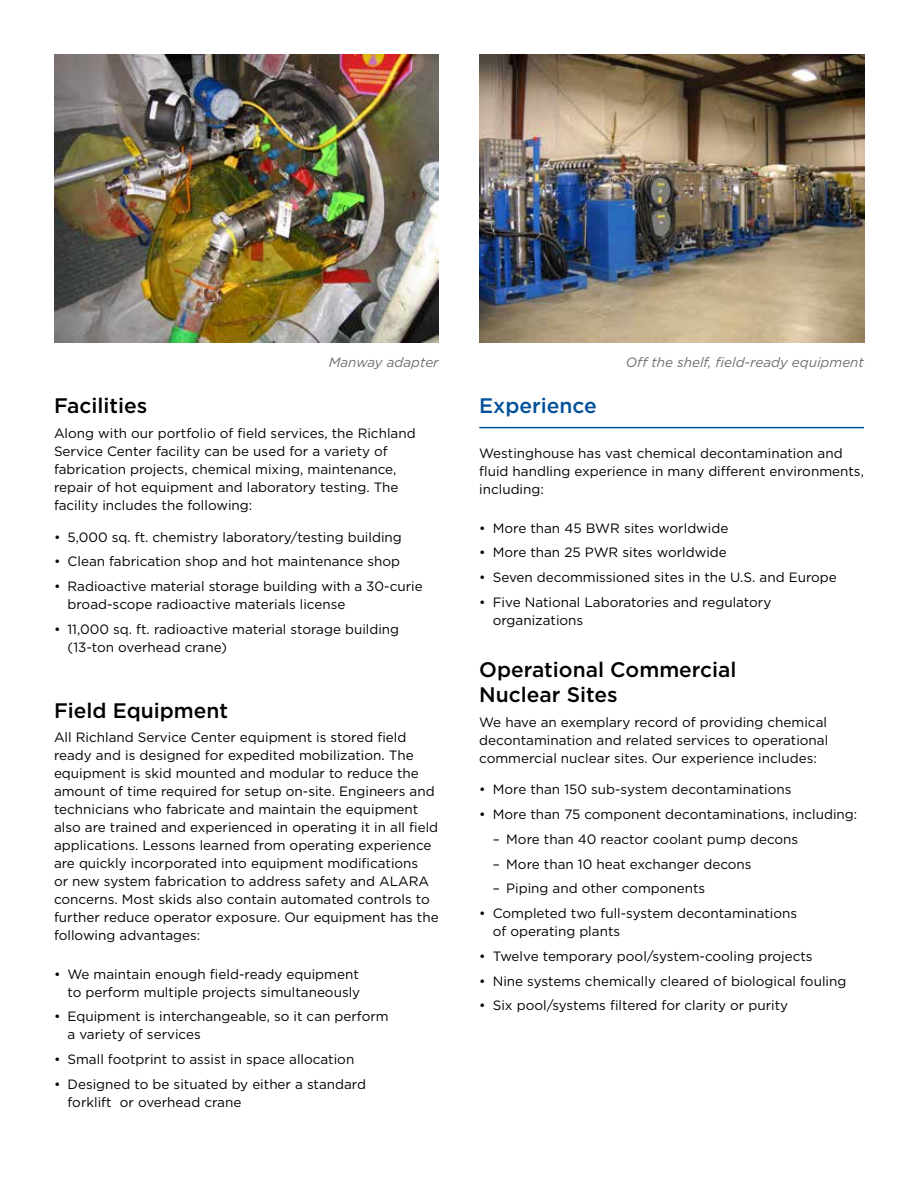
<style>
.page{position:relative;width:918px;height:1188px;background:#fff}
.page>*{position:absolute;margin:0;border:0;box-sizing:border-box;transform-origin:0 0}
.t1{font:500 21px/25.2px "Gotham";color:#000}
.t2{font:500 21px "Gotham";color:#00509a}
.t3{font:13.5px/18px "Gotham";color:#000}
.t4{font:italic 13.5px "Gotham";color:#6d6e71}
</style>
<div class="page">
<hr style="left:479px;top:427px;width:385px;height:1px;background:#00509a">
<img style="left:54px;top:54px;width:385px;height:289px">
<img style="left:479px;top:54px;width:385px;height:289px">
<p class="t4" style="left:329px;top:354px;width:111px">Manway adapter</p>
<p class="t4" style="left:626px;top:354px;width:240px">Off the shelf, field-ready equipment</p>
<h1 class="t1" style="left:54px;top:393px;width:95px">Facilities</h1>
<p class="t3" style="left:54px;top:424px;width:363px">Along with our portfolio of field services, the Richland Service Center facility can be used for a variety of fabrication projects, chemical mixing, maintenance, repair of hot equipment and laboratory testing. The facility includes the following:</p>
<p class="t3" style="left:54px;top:528px;width:349px">• 5,000 sq. ft. chemistry laboratory/testing building</p>
<p class="t3" style="left:54px;top:552px;width:348px">• Clean fabrication shop and hot maintenance shop</p>
<p class="t3" style="left:68px;top:577px;width:357px;text-indent:-14px">• Radioactive material storage building with a 30-curie broad-scope radioactive materials license</p>
<p class="t3" style="left:68px;top:620px;width:333px;text-indent:-14px">• 11,000 sq. ft. radioactive material storage building (13-ton overhead crane)</p>
<h1 class="t1" style="left:54px;top:697px;width:176px">Field Equipment</h1>
<p class="t3" style="left:54px;top:728px;width:386px">All Richland Service Center equipment is stored field ready and is designed for expedited mobilization. The equipment is skid mounted and modular to reduce the amount of time required for setup on-site. Engineers and technicians who fabricate and maintain the equipment also are trained and experienced in operating it in all field applications. Lessons learned from operating experience are quickly incorporated into equipment modifications<br>or new system fabrication to address safety and ALARA concerns. Most skids also contain automated controls to further reduce operator exposure. Our equipment has the following advantages:</p>
<p class="t3" style="left:54px;top:965px;width:308px;text-align:right">• We maintain enough field-ready equipment to perform multiple projects simultaneously</p>
<p class="t3" style="left:68px;top:1007px;width:323px;text-indent:-14px">• Equipment is interchangeable, so it can perform a variety of services</p>
<p class="t3" style="left:54px;top:1050px;width:302px">• Small footprint to assist in space allocation</p>
<p class="t3" style="left:68px;top:1075px;width:300px;text-indent:-14px">• Designed to be situated by either a standard forklift or overhead crane</p>
<h1 class="t2" style="left:479px;top:393px;width:119px">Experience</h1>
<p class="t3" style="left:479px;top:445px;width:386px">Westinghouse has vast chemical decontamination and fluid handling experience in many different environments, including:</p>
<p class="t3" style="left:479px;top:519px;width:251px">• More than 45 BWR sites worldwide</p>
<p class="t3" style="left:479px;top:543px;width:249px">• More than 25 PWR sites worldwide</p>
<p class="t3" style="left:479px;top:568px;width:359px">• Seven decommissioned sites in the U.S. and Europe</p>
<p class="t3" style="left:493px;top:593px;width:280px;text-indent:-14px">• Five National Laboratories and regulatory organizations</p>
<h1 class="t1" style="left:479px;top:657px;width:259px">Operational Commercial<br>Nuclear Sites</h1>
<p class="t3" style="left:479px;top:713px;width:351px;text-align:justify">We have an exemplary record of providing chemical decontamination and related services to operational commercial nuclear sites. Our experience includes:</p>
<p class="t3" style="left:479px;top:781px;width:314px">• More than 150 sub-system decontaminations</p>
<p class="t3" style="left:479px;top:805px;width:380px">• More than 75 component decontaminations, including:</p>
<p class="t3" style="left:493px;top:830px;width:307px">– More than 40 reactor coolant pump decons</p>
<p class="t3" style="left:493px;top:855px;width:260px">– More than 10 heat exchanger decons</p>
<p class="t3" style="left:493px;top:880px;width:214px">– Piping and other components</p>
<p class="t3" style="left:493px;top:904px;width:306px;text-indent:-14px">• Completed two full-system decontaminations of operating plants</p>
<p class="t3" style="left:479px;top:947px;width:335px">• Twelve temporary pool/system-cooling projects</p>
<p class="t3" style="left:479px;top:972px;width:369px">• Nine systems chemically cleared of biological fouling</p>
<p class="t3" style="left:479px;top:997px;width:310px">• Six pool/systems filtered for clarity or purity</p>
</div>
